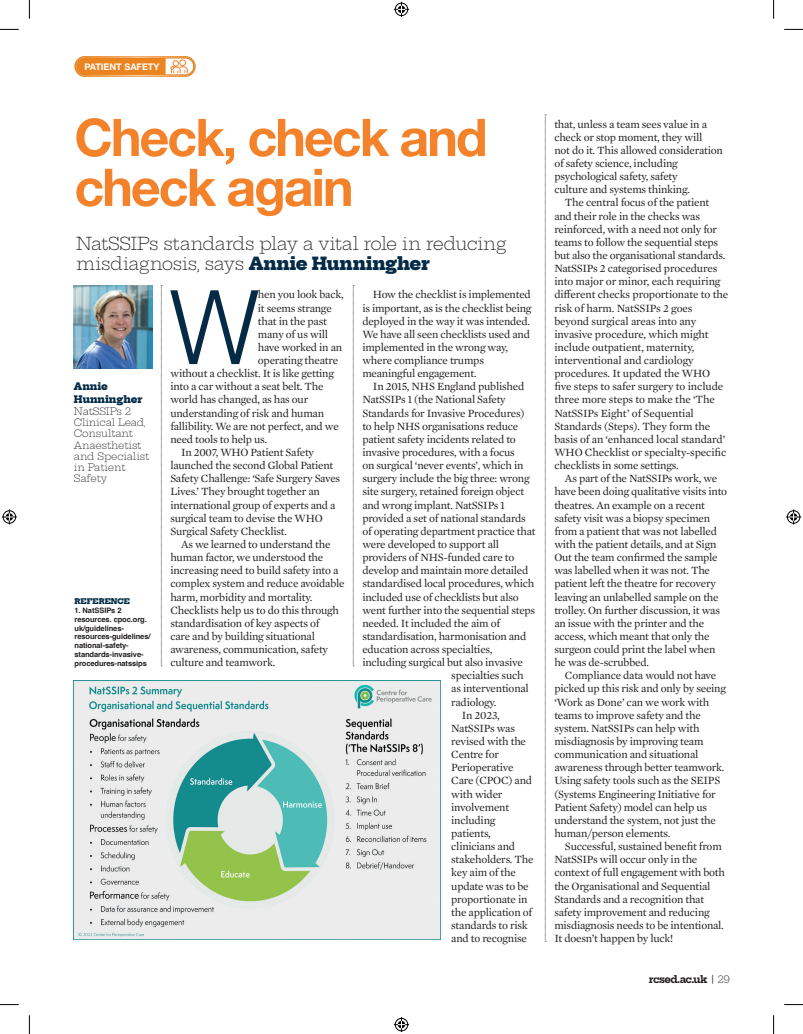
<style>
.page{position:relative;width:803px;height:1034px;background:#fff}
.page>*{position:absolute;margin:0;border:0;box-sizing:border-box;transform-origin:0 0}
.SN_-_Body_Text_Serif{font:300 102.38px "Helvetica";color:#042a46}
.SN_-_Header_Features{font:700 51.88px/49.9px "Helvetica Neue LTGE";letter-spacing:-.04em;color:#f4822b}
.SN_-_Standfirst{font:300 17.5px/20px "Hepta Slab";letter-spacing:-.02em;color:#231f20}
.SN_-_Body_Text_Serif-2{font:11.25px/13.1px "Mercury Text G1";letter-spacing:-.02em;color:#231f20}
.SN_-_Caption{font:300 10px/11.2px "Hepta Slab";letter-spacing:-.01em;color:#231f20}
.SN_-_Body_Text_Serif-3{font:800 10px/13.1px "Hepta Slab";color:#042a46}
.t1{font:700 10px "Hepta Slab";letter-spacing:-.06em;color:#231f20}
.SN_-_Ident{font:700 9.12px "Helvetica Neue LTGE";color:#fff}
.SN_-_Caption-2{font:700 7.5px/8.8px "Helvetica";letter-spacing:-.01em;color:#231f20}
.SN_-_Crosshead{font:800 7.5px "Hepta Slab";color:#042a46}
.s1{font-weight:800;color:#042a46}
.s2{font-weight:400}
.s3{font-weight:300}
</style>
<div class="page">
<svg style="left:353px;top:285px;width:1px;height:381px"></svg>
<img style="left:74px;top:285px;width:78px;height:83px">
<svg style="left:161px;top:285px;width:1px;height:381px"></svg>
<svg style="left:545px;top:114px;width:1px;height:827px"></svg>
<img style="left:74px;top:680px;width:367px;height:259px">
<div style="left:74px;top:56px;width:122px;height:21px;border:2px solid #eb841f;border-radius:9px"></div>
<div style="left:76px;top:57px;width:119px;height:19px;border:1px solid #fff;border-radius:9px"></div>
<div style="left:78px;top:58px;width:116px;height:17px;background:#fff;border-radius:8px"></div>
<div style="left:77px;top:58px;width:117px;height:17px;border:1px solid #eb841f;border-radius:8px"></div>
<svg style="left:77px;top:58px;width:111px;height:17px"></svg>
<div style="left:84px;top:63px;width:77px;height:7px;background:#eb841f"></div>
<svg style="left:0;top:29px;width:19px;height:1px"></svg>
<svg style="left:784px;top:29px;width:19px;height:1px"></svg>
<svg style="left:0;top:1004px;width:19px;height:1px"></svg>
<svg style="left:784px;top:1004px;width:19px;height:1px"></svg>
<svg style="left:29px;top:0;width:1px;height:19px"></svg>
<svg style="left:29px;top:1015px;width:1px;height:18px"></svg>
<svg style="left:773px;top:0;width:1px;height:19px"></svg>
<svg style="left:773px;top:1015px;width:1px;height:18px"></svg>
<svg style="left:394px;top:2px;width:15px;height:15px"></svg>
<svg style="left:394px;top:1017px;width:15px;height:14px"></svg>
<svg style="left:2px;top:509px;width:15px;height:15px"></svg>
<svg style="left:786px;top:509px;width:15px;height:15px"></svg>
<p class="SN_-_Ident" style="left:84px;top:63px;width:77px">PATIENT SAFETY</p>
<p class="SN_-_Header_Features" style="left:74px;top:116px;width:415px">Check, check and check again</p>
<p class="SN_-_Standfirst" style="left:76px;top:231px;width:432px">NatSSIPs standards play a vital role in reducing misdiagnosis, says <span class="s1">Annie Hunningher</span></p>
<p class="SN_-_Body_Text_Serif-3" style="left:74px;top:380px;width:70px">Annie<br>Hunningher</p>
<p class="SN_-_Caption" style="left:74px;top:404px;width:77px">NatSSIPs 2<br>Clinical Lead,<br>Consultant<br>Anaesthetist and Specialist in Patient<br>Safety</p>
<p class="SN_-_Crosshead" style="left:75px;top:597px;width:57px">REFERENCE</p>
<p class="SN_-_Caption-2" style="left:75px;top:607px;width:78px">1. NatSSIPs 2 resources. cpoc.org. uk/guidelines&shy;resources-guidelines/ national-safety&shy;standards-invasive&shy;procedures-natssips</p>
<p class="SN_-_Body_Text_Serif" style="left:169px;top:240px;width:93px">W</p>
<p class="SN_-_Body_Text_Serif-2" style="left:258px;top:287px;width:87px">hen you look back,</p>
<p class="SN_-_Body_Text_Serif-2" style="left:258px;top:300px;width:75px">it seems strange</p>
<p class="SN_-_Body_Text_Serif-2" style="left:258px;top:314px;width:70px">that in the past</p>
<p class="SN_-_Body_Text_Serif-2" style="left:258px;top:327px;width:71px">many of us will</p>
<p class="SN_-_Body_Text_Serif-2" style="left:258px;top:340px;width:86px">have worked in an</p>
<p class="SN_-_Body_Text_Serif-2" style="left:258px;top:353px;width:82px">operating theatre</p>
<p class="SN_-_Body_Text_Serif-2" style="left:170px;top:366px;width:165px">without a checklist. It is like getting</p>
<p class="SN_-_Body_Text_Serif-2" style="left:170px;top:379px;width:155px">into a car without a seat belt. The</p>
<p class="SN_-_Body_Text_Serif-2" style="left:170px;top:392px;width:139px">world has changed, as has our</p>
<p class="SN_-_Body_Text_Serif-2" style="left:170px;top:405px;width:155px">understanding of risk and human</p>
<p class="SN_-_Body_Text_Serif-2" style="left:170px;top:419px;width:170px">fallibility. We are not perfect, and we</p>
<p class="SN_-_Body_Text_Serif-2" style="left:170px;top:432px;width:98px">need tools to help us.</p>
<p class="SN_-_Body_Text_Serif-2" style="left:170px;top:445px;width:171px;text-indent:11px">In 2007, WHO Patient Safety launched the second Global Patient<br>Safety Challenge: ‘Safe Surgery Saves<br>Lives.’ They brought together an international group of experts and a surgical team to devise the WHO<br>Surgical Safety Checklist.</p>
<p class="SN_-_Body_Text_Serif-2" style="left:170px;top:537px;width:176px;text-indent:11px">As we learned to understand the human factor, we understood the increasing need to build safety into a complex system and reduce avoidable harm, morbidity and mortality.<br>Checklists help us to do this through standardisation of key aspects of<br>care and by building situational awareness, communication, safety culture and teamwork.</p>
<p class="SN_-_Body_Text_Serif-2" style="left:362px;top:287px;width:171px;text-indent:11px">How the checklist is implemented is important, as is the checklist being deployed in the way it was intended.<br>We have all seen checklists used and implemented in the wrong way, where compliance trumps meaningful engagement.</p>
<p class="SN_-_Body_Text_Serif-2" style="left:373px;top:379px;width:153px">In 2015, NHS England published</p>
<p class="SN_-_Body_Text_Serif-2" style="left:362px;top:392px;width:145px">NatSSIPs 1 (the National Safety</p>
<p class="SN_-_Body_Text_Serif-2" style="left:362px;top:405px;width:164px">Standards for Invasive Procedures)</p>
<p class="SN_-_Body_Text_Serif-2" style="left:362px;top:419px;width:158px">to help NHS organisations reduce</p>
<p class="SN_-_Body_Text_Serif-2" style="left:362px;top:432px;width:155px">patient safety incidents related to</p>
<p class="SN_-_Body_Text_Serif-2" style="left:362px;top:445px;width:154px">invasive procedures, with a focus</p>
<p class="SN_-_Body_Text_Serif-2" style="left:362px;top:458px;width:163px">on surgical ‘never events’, which in</p>
<p class="SN_-_Body_Text_Serif-2" style="left:362px;top:471px;width:169px">surgery include the big three: wrong</p>
<p class="SN_-_Body_Text_Serif-2" style="left:362px;top:484px;width:163px">site surgery, retained foreign object</p>
<p class="SN_-_Body_Text_Serif-2" style="left:362px;top:497px;width:144px">and wrong implant. NatSSIPs 1</p>
<p class="SN_-_Body_Text_Serif-2" style="left:362px;top:510px;width:165px">provided a set of national standards</p>
<p class="SN_-_Body_Text_Serif-2" style="left:362px;top:524px;width:175px">of operating department practice that</p>
<p class="SN_-_Body_Text_Serif-2" style="left:362px;top:537px;width:138px">were developed to support all</p>
<p class="SN_-_Body_Text_Serif-2" style="left:362px;top:550px;width:153px">providers of NHS-funded care to</p>
<p class="SN_-_Body_Text_Serif-2" style="left:362px;top:563px;width:168px">develop and maintain more detailed</p>
<p class="SN_-_Body_Text_Serif-2" style="left:362px;top:576px;width:174px">standardised local procedures, which</p>
<p class="SN_-_Body_Text_Serif-2" style="left:362px;top:589px;width:158px">included use of checklists but also</p>
<p class="SN_-_Body_Text_Serif-2" style="left:362px;top:602px;width:174px">went further into the sequential steps</p>
<p class="SN_-_Body_Text_Serif-2" style="left:362px;top:615px;width:139px">needed. It included the aim of</p>
<p class="SN_-_Body_Text_Serif-2" style="left:362px;top:629px;width:165px">standardisation, harmonisation and</p>
<p class="SN_-_Body_Text_Serif-2" style="left:362px;top:642px;width:132px">education across specialties,</p>
<p class="SN_-_Body_Text_Serif-2" style="left:362px;top:655px;width:162px">including surgical but also invasive</p>
<p class="SN_-_Body_Text_Serif-2" style="left:451px;top:668px;width:74px">specialties such</p>
<p class="SN_-_Body_Text_Serif-2" style="left:451px;top:681px;width:79px">as interventional</p>
<p class="SN_-_Body_Text_Serif-2" style="left:451px;top:694px;width:47px">radiology.</p>
<p class="SN_-_Body_Text_Serif-2" style="left:451px;top:707px;width:84px;text-indent:11px">In 2023,<br>NatSSIPs was revised with the<br>Centre for<br>Perioperative<br>Care (CPOC) and with wider involvement including patients, clinicians and stakeholders. The key aim of the update was to be proportionate in the application of standards to risk and to recognise</p>
<p class="SN_-_Body_Text_Serif-2" style="left:554px;top:117px;width:170px">that, unless a team sees value in a check or stop moment, they will<br>not do it. This allowed consideration of safety science, including psychological safety, safety<br>culture and systems thinking.</p>
<p class="SN_-_Body_Text_Serif-2" style="left:554px;top:195px;width:175px;text-indent:11px">The central focus of the patient and their role in the checks was reinforced, with a need not only for teams to follow the sequential steps but also the organisational standards.<br>NatSSIPs 2 categorised procedures into major or minor, each requiring different checks proportionate to the risk of harm. NatSSIPs 2 goes beyond surgical areas into any invasive procedure, which might include outpatient, maternity, interventional and cardiology procedures. It updated the WHO five steps to safer surgery to include three more steps to make the ‘The NatSSIPs Eight’ of Sequential Standards (Steps). They form the basis of an ‘enhanced local standard’ WHO Checklist or specialty-specific checklists in some settings.</p>
<p class="SN_-_Body_Text_Serif-2" style="left:554px;top:471px;width:174px;text-indent:11px">As part of the NatSSIPs work, we have been doing qualitative visits into theatres. An example on a recent safety visit was a biopsy specimen from a patient that was not labelled with the patient details, and at Sign Out the team confirmed the sample was labelled when it was not. The patient left the theatre for recovery leaving an unlabelled sample on the trolley. On further discussion, it was an issue with the printer and the access, which meant that only the surgeon could print the label when he was de-scrubbed.</p>
<p class="SN_-_Body_Text_Serif-2" style="left:554px;top:668px;width:173px;text-indent:11px">Compliance data would not have picked up this risk and only by seeing ‘Work as Done’ can we work with teams to improve safety and the system. NatSSIPs can help with misdiagnosis by improving team communication and situational awareness through better teamwork.<br>Using safety tools such as the SEIPS (Systems Engineering Initiative for<br>Patient Safety) model can help us understand the system, not just the human/person elements.</p>
<p class="SN_-_Body_Text_Serif-2" style="left:554px;top:839px;width:172px;text-indent:11px">Successful, sustained benefit from NatSSIPs will occur only in the context of full engagement with both the Organisational and Sequential Standards and a recognition that safety improvement and reducing misdiagnosis needs to be intentional.<br>It doesn’t happen by luck!</p>
<p class="t1" style="left:649px;top:972px;width:83px">rcsed.ac.uk <span class="s2">|</span> <span class="s3">29</span></p>
</div>
